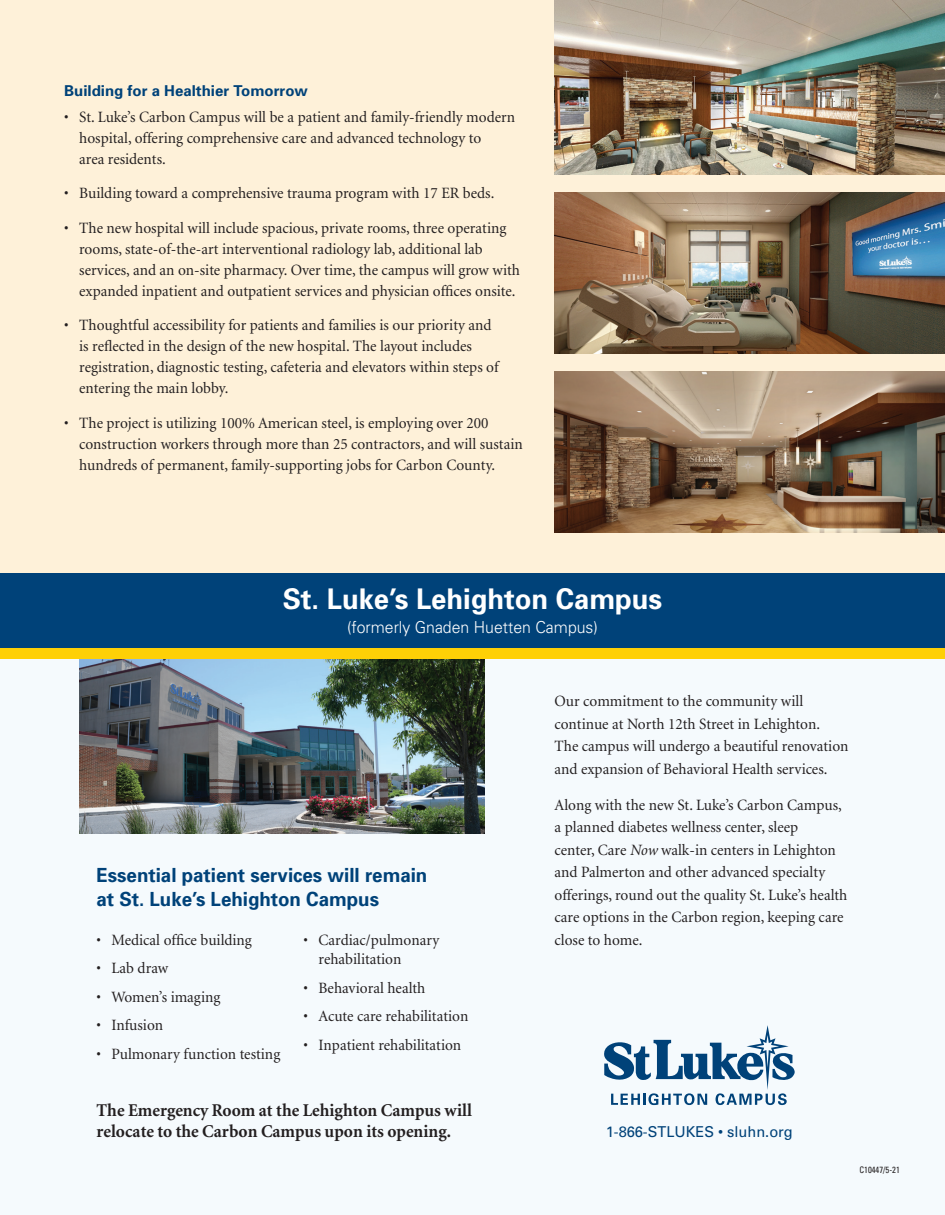
<style>
.page{position:relative;width:945px;height:1215px;background:#fff}
.page>*{position:absolute;margin:0;border:0;box-sizing:border-box;transform-origin:0 0}
.bed_count_bullets{font:700 28.5px "Univers";color:#fff;scale:.96 1}
.bullet{font:700 19.5px/24px "Univers";color:#004279;scale:.96 1}
.bullet-2{font:700 18px/21px "Minion";color:#231f20}
.bed_count_bullets-2{font:300 16.5px "Univers";color:#fff;scale:.96 1}
.bullet-3{font:15.75px/21px "Minion";color:#231f20}
.blue_header{font:700 15px "Univers";color:#004279}
.minion_copy{font:15px "Univers";color:#004279}
.minion_copy-2{font:condensed 9px "Univers";color:#231f20;scale:.95 1}
.s1{font-style:italic}
</style>
<div class="page">
<div style="left:0;top:0;width:945px;height:613px;background:#fef1d9"></div>
<div style="left:0;top:623px;width:945px;height:592px;background:#f5fafd"></div>
<img style="left:79px;top:658px;width:405px;height:175px">
<div style="left:0;top:573px;width:945px;height:85px;background:#004279"></div>
<div style="left:0;top:648px;width:945px;height:10px;background:#fed006"></div>
<img style="left:555px;top:0;width:390px;height:175px">
<img style="left:555px;top:192px;width:390px;height:161px">
<img style="left:555px;top:371px;width:390px;height:161px">
<svg style="left:604px;top:1025px;width:191px;height:80px"></svg>
<p class="blue_header" style="left:64px;top:81px;width:245px">Building for a Healthier Tomorrow</p>
<p class="bullet-3" style="left:79px;top:107px;width:437px;text-indent:-15px">• St. Luke’s Carbon Campus will be a patient and family-friendly modern hospital, offering comprehensive care and advanced technology to<br>area residents.</p>
<p class="bullet-3" style="left:64px;top:183px;width:432px">• Building toward a comprehensive trauma program with 17 ER beds.</p>
<p class="bullet-3" style="left:79px;top:218px;width:442px;text-indent:-15px">• The new hospital will include spacious, private rooms, three operating rooms, state-of-the-art interventional radiology lab, additional lab services, and an on-site pharmacy. Over time, the campus will grow with expanded inpatient and outpatient services and physician offices onsite.</p>
<p class="bullet-3" style="left:79px;top:315px;width:421px;text-indent:-15px">• Thoughtful accessibility for patients and families is our priority and is reflected in the design of the new hospital. The layout includes registration, diagnostic testing, cafeteria and elevators within steps of entering the main lobby.</p>
<p class="bullet-3" style="left:79px;top:413px;width:445px;text-indent:-15px">• The project is utilizing 100% American steel, is employing over 200 construction workers through more than 25 contractors, and will sustain hundreds of permanent, family-supporting jobs for Carbon County.</p>
<p class="bed_count_bullets" style="left:283px;top:580px;width:397px">St. Luke’s Lehighton Campus</p>
<p class="bed_count_bullets-2" style="left:347px;top:617px;width:263px">(formerly Gnaden Huetten Campus)</p>
<p class="bullet" style="left:96px;top:862px;width:346px">Essential patient services will remain at St. Luke’s Lehighton Campus</p>
<p class="bullet-3" style="left:96px;top:930px;width:157px">• Medical office building</p>
<p class="bullet-3" style="left:96px;top:958px;width:73px">• Lab draw</p>
<p class="bullet-3" style="left:96px;top:987px;width:125px">• Women’s imaging</p>
<p class="bullet-3" style="left:96px;top:1015px;width:68px">• Infusion</p>
<p class="bullet-3" style="left:96px;top:1044px;width:185px">• Pulmonary function testing</p>
<p class="bullet-3" style="left:319px;top:931px;width:122px;line-height:19.5px;text-indent:-15px">• Cardiac/pulmonary rehabilitation</p>
<p class="bullet-3" style="left:304px;top:978px;width:123px">• Behavioral health</p>
<p class="bullet-3" style="left:304px;top:1006px;width:166px">• Acute care rehabilitation</p>
<p class="bullet-3" style="left:304px;top:1035px;width:159px">• Inpatient rehabilitation</p>
<p class="bullet-2" style="left:97px;top:1100px;width:377px">The Emergency Room at the Lehighton Campus will relocate to the Carbon Campus upon its opening.</p>
<p class="bullet-3" style="left:555px;top:690px;width:295px;line-height:22.5px">Our commitment to the community will continue at North 12th Street in Lehighton.<br>The campus will undergo a beautiful renovation and expansion of Behavioral Health services.</p>
<p class="bullet-3" style="left:555px;top:794px;width:294px;line-height:22.5px">Along with the new St. Luke’s Carbon Campus, a planned diabetes wellness center, sleep<br>center, Care <span class="s1">Now</span> walk-in centers in Lehighton and Palmerton and other advanced specialty offerings, round out the quality St. Luke’s health care options in the Carbon region, keeping care close to home.</p>
<p class="minion_copy" style="left:606px;top:1122px;width:189px">1-866-STLUKES • sluhn.org</p>
<p class="minion_copy-2" style="left:860px;top:1164px;width:44px">C10447/5-21</p>
</div>
